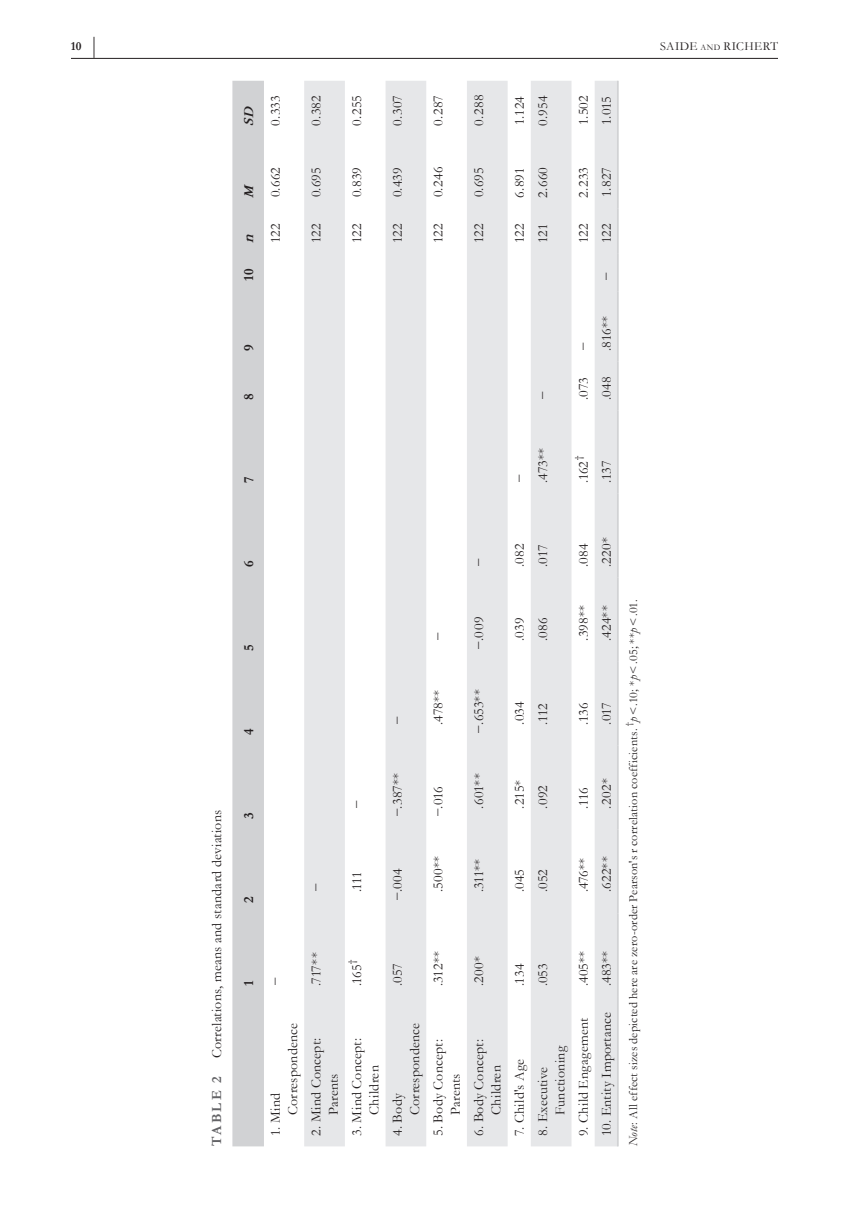
<style>
.page{position:relative;width:849px;height:1221px;background:#fff}
.page>*{position:absolute;margin:0;border:0;box-sizing:border-box;transform-origin:0 0}
.t1{font:14px/17.5px "Garamond";letter-spacing:.01em;color:#231f20}
.t2{font:700 14px "Garamond";color:#231f20}
.t3{font:700 14px "Garamond";color:#636366}
.t4{font:italic 700 14px "Garamond";color:#231f20}
.t5{font:12.25px "Garamond";letter-spacing:.015em;color:#231f20}
.t6{font:12.25px "Garamond";letter-spacing:.03em;color:#231f20}
.t7{font:700 12.25px "Garamond";color:#231f20}
.t8{font:9.8px "Garamond";color:#231f20}
.s1{font-size:23.62px}
.s2{font-size:8.58px}
.s3{font-style:italic}
</style>
<div class="page">
<hr style="left:71px;top:58px;width:706px;height:1px;background:#231f20">
<svg style="left:232px;top:81px;width:32px;height:1065px;background:#d5d6d8"></svg>
<svg style="left:304px;top:81px;width:312px;height:1065px;fill:#e6e7e9"></svg>
<hr style="left:616px;top:996px;width:2px;height:150px;background:#d1d2d4">
<hr style="left:616px;top:913px;width:2px;height:83px;background:#d1d2d4">
<hr style="left:616px;top:829px;width:2px;height:84px;background:#d1d2d4">
<hr style="left:616px;top:745px;width:2px;height:84px;background:#d1d2d4">
<hr style="left:616px;top:661px;width:2px;height:84px;background:#d1d2d4">
<hr style="left:616px;top:577px;width:2px;height:84px;background:#d1d2d4">
<hr style="left:616px;top:493px;width:2px;height:84px;background:#d1d2d4">
<hr style="left:616px;top:410px;width:2px;height:83px;background:#d1d2d4">
<hr style="left:616px;top:361px;width:2px;height:49px;background:#d1d2d4">
<hr style="left:616px;top:291px;width:2px;height:70px;background:#d1d2d4">
<hr style="left:616px;top:254px;width:2px;height:37px;background:#d1d2d4">
<hr style="left:616px;top:208px;width:2px;height:46px;background:#d1d2d4">
<hr style="left:616px;top:136px;width:2px;height:72px;background:#d1d2d4">
<hr style="left:616px;top:81px;width:2px;height:55px;background:#d1d2d4">
<p class="t7" style="left:71px;top:38px;width:28px">10 <span class="s1">|</span></p>
<p class="t6" style="left:659px;top:38px;width:119px">SAIDE <span class="s2">and</span> RICHERT</p>
<p class="t4" style="left:241px;top:125px;width:21px;rotate:-90deg">SD</p>
<p class="t4" style="left:241px;top:198px;width:15px;rotate:-90deg">M</p>
<p class="t4" style="left:241px;top:243px;width:10px;rotate:-90deg">n</p>
<p class="t2" style="left:239px;top:281px;width:14px;rotate:-90deg">10</p>
<p class="t1" style="left:266px;top:125px;width:31px;rotate:-90deg">0.333</p>
<p class="t1" style="left:266px;top:197px;width:32px;rotate:-90deg">0.662</p>
<p class="t1" style="left:266px;top:243px;width:22px;rotate:-90deg">122</p>
<p class="t2" style="left:239px;top:351px;width:8px;rotate:-90deg">9</p>
<p class="t2" style="left:239px;top:400px;width:8px;rotate:-90deg">8</p>
<p class="t2" style="left:239px;top:483px;width:8px;rotate:-90deg">7</p>
<p class="t1" style="left:307px;top:125px;width:32px;rotate:-90deg">0.382</p>
<p class="t1" style="left:307px;top:197px;width:31px;rotate:-90deg">0.695</p>
<p class="t1" style="left:307px;top:243px;width:22px;rotate:-90deg">122</p>
<p class="t1" style="left:347px;top:125px;width:32px;rotate:-90deg">0.255</p>
<p class="t1" style="left:347px;top:197px;width:32px;rotate:-90deg">0.839</p>
<p class="t1" style="left:347px;top:243px;width:22px;rotate:-90deg">122</p>
<p class="t1" style="left:388px;top:125px;width:32px;rotate:-90deg">0.307</p>
<p class="t1" style="left:429px;top:125px;width:32px;rotate:-90deg">0.287</p>
<p class="t1" style="left:469px;top:125px;width:32px;rotate:-90deg">0.288</p>
<p class="t1" style="left:510px;top:125px;width:31px;rotate:-90deg">1.124</p>
<p class="t1" style="left:533px;top:125px;width:31px;rotate:-90deg">0.954</p>
<p class="t1" style="left:574px;top:125px;width:31px;rotate:-90deg">1.502</p>
<p class="t1" style="left:597px;top:125px;width:31px;rotate:-90deg">1.015</p>
<p class="t1" style="left:388px;top:197px;width:31px;rotate:-90deg">0.439</p>
<p class="t1" style="left:429px;top:197px;width:32px;rotate:-90deg">0.246</p>
<p class="t1" style="left:469px;top:197px;width:31px;rotate:-90deg">0.695</p>
<p class="t1" style="left:510px;top:197px;width:32px;rotate:-90deg">6.891</p>
<p class="t1" style="left:533px;top:198px;width:32px;rotate:-90deg">2.660</p>
<p class="t1" style="left:574px;top:198px;width:32px;rotate:-90deg">2.233</p>
<p class="t1" style="left:597px;top:197px;width:31px;rotate:-90deg">1.827</p>
<p class="t1" style="left:388px;top:243px;width:22px;rotate:-90deg">122</p>
<p class="t1" style="left:429px;top:243px;width:22px;rotate:-90deg">122</p>
<p class="t1" style="left:469px;top:243px;width:22px;rotate:-90deg">122</p>
<p class="t1" style="left:510px;top:243px;width:22px;rotate:-90deg">122</p>
<p class="t1" style="left:533px;top:243px;width:21px;rotate:-90deg">121</p>
<p class="t1" style="left:574px;top:243px;width:22px;rotate:-90deg">122</p>
<p class="t1" style="left:597px;top:243px;width:22px;rotate:-90deg">122</p>
<p class="t1" style="left:597px;top:281px;width:11px;rotate:-90deg">−</p>
<p class="t1" style="left:574px;top:351px;width:11px;rotate:-90deg">−</p>
<p class="t1" style="left:597px;top:351px;width:36px;rotate:-90deg">.816**</p>
<p class="t1" style="left:533px;top:400px;width:11px;rotate:-90deg">−</p>
<p class="t1" style="left:574px;top:400px;width:25px;rotate:-90deg">.073</p>
<p class="t1" style="left:597px;top:400px;width:25px;rotate:-90deg">.048</p>
<p class="t1" style="left:510px;top:483px;width:11px;rotate:-90deg">−</p>
<p class="t1" style="left:533px;top:483px;width:37px;rotate:-90deg">.473**</p>
<p class="t8" style="left:571px;top:460px;width:6px;rotate:-90deg">†</p>
<p class="t1" style="left:574px;top:483px;width:23px;rotate:-90deg">.162</p>
<p class="t1" style="left:597px;top:483px;width:24px;rotate:-90deg">.137</p>
<p class="t1" style="left:207px;top:1058px;width:250px;rotate:-90deg">Correlations, means and standard deviations</p>
<p class="t3" style="left:207px;top:1146px;width:72px;rotate:-90deg">TABLE 2</p>
<p class="t2" style="left:239px;top:567px;width:8px;rotate:-90deg">6</p>
<p class="t2" style="left:239px;top:651px;width:8px;rotate:-90deg">5</p>
<p class="t2" style="left:239px;top:735px;width:8px;rotate:-90deg">4</p>
<p class="t2" style="left:239px;top:819px;width:8px;rotate:-90deg">3</p>
<p class="t2" style="left:239px;top:902px;width:8px;rotate:-90deg">2</p>
<p class="t2" style="left:239px;top:986px;width:7px;rotate:-90deg">1</p>
<p class="t1" style="left:307px;top:892px;width:11px;rotate:-90deg">−</p>
<p class="t1" style="left:347px;top:808px;width:11px;rotate:-90deg">−</p>
<p class="t1" style="left:347px;top:892px;width:22px;rotate:-90deg">.111</p>
<p class="t1" style="left:388px;top:724px;width:11px;rotate:-90deg">−</p>
<p class="t1" style="left:388px;top:817px;width:46px;rotate:-90deg">−.387**</p>
<p class="t1" style="left:388px;top:901px;width:34px;rotate:-90deg">−.004</p>
<p class="t1" style="left:429px;top:640px;width:11px;rotate:-90deg">−</p>
<p class="t1" style="left:429px;top:724px;width:37px;rotate:-90deg">.478**</p>
<p class="t1" style="left:429px;top:817px;width:33px;rotate:-90deg">−.016</p>
<p class="t1" style="left:429px;top:892px;width:38px;rotate:-90deg">.500**</p>
<p class="t1" style="left:266px;top:986px;width:11px;rotate:-90deg">−</p>
<p class="t1" style="left:307px;top:986px;width:36px;rotate:-90deg">.717**</p>
<p class="t8" style="left:345px;top:964px;width:6px;rotate:-90deg">†</p>
<p class="t1" style="left:347px;top:986px;width:23px;rotate:-90deg">.165</p>
<p class="t1" style="left:388px;top:986px;width:25px;rotate:-90deg">.057</p>
<p class="t1" style="left:429px;top:986px;width:37px;rotate:-90deg">.312**</p>
<p class="t1" style="left:266px;top:1114px;width:93px;text-indent:-21px;rotate:-90deg">1. Mind<br>Correspondence</p>
<p class="t1" style="left:307px;top:1114px;width:79px;text-indent:-21px;rotate:-90deg">2. Mind Concept:<br>Parents</p>
<p class="t1" style="left:347px;top:1135px;width:99px;text-align:center;rotate:-90deg">3. Mind Concept:<br>Children</p>
<p class="t1" style="left:388px;top:1114px;width:93px;text-indent:-21px;rotate:-90deg">4. Body<br>Correspondence</p>
<p class="t1" style="left:429px;top:1114px;width:77px;text-indent:-21px;rotate:-90deg">5. Body Concept:<br>Parents</p>
<p class="t1" style="left:469px;top:567px;width:11px;rotate:-90deg">−</p>
<p class="t1" style="left:510px;top:567px;width:25px;rotate:-90deg">.082</p>
<p class="t1" style="left:533px;top:567px;width:24px;rotate:-90deg">.017</p>
<p class="t1" style="left:574px;top:567px;width:25px;rotate:-90deg">.084</p>
<p class="t1" style="left:597px;top:567px;width:32px;rotate:-90deg">.220*</p>
<p class="t1" style="left:469px;top:649px;width:34px;rotate:-90deg">−.009</p>
<p class="t1" style="left:469px;top:733px;width:46px;rotate:-90deg">−.653**</p>
<p class="t1" style="left:469px;top:808px;width:37px;rotate:-90deg">.601**</p>
<p class="t1" style="left:469px;top:892px;width:35px;rotate:-90deg">.311**</p>
<p class="t1" style="left:469px;top:986px;width:32px;rotate:-90deg">.200*</p>
<p class="t1" style="left:469px;top:1135px;width:98px;text-align:center;rotate:-90deg">6. Body Concept:<br>Children</p>
<p class="t1" style="left:510px;top:640px;width:25px;rotate:-90deg">.039</p>
<p class="t1" style="left:533px;top:640px;width:25px;rotate:-90deg">.086</p>
<p class="t1" style="left:574px;top:640px;width:37px;rotate:-90deg">.398**</p>
<p class="t1" style="left:597px;top:640px;width:37px;rotate:-90deg">.424**</p>
<p class="t1" style="left:510px;top:724px;width:25px;rotate:-90deg">.034</p>
<p class="t1" style="left:533px;top:724px;width:23px;rotate:-90deg">.112</p>
<p class="t1" style="left:574px;top:724px;width:24px;rotate:-90deg">.136</p>
<p class="t1" style="left:597px;top:724px;width:24px;rotate:-90deg">.017</p>
<p class="t1" style="left:510px;top:808px;width:30px;rotate:-90deg">.215*</p>
<p class="t1" style="left:533px;top:808px;width:25px;rotate:-90deg">.092</p>
<p class="t1" style="left:574px;top:808px;width:23px;rotate:-90deg">.116</p>
<p class="t1" style="left:597px;top:808px;width:32px;rotate:-90deg">.202*</p>
<p class="t1" style="left:510px;top:892px;width:25px;rotate:-90deg">.045</p>
<p class="t1" style="left:533px;top:892px;width:24px;rotate:-90deg">.052</p>
<p class="t1" style="left:574px;top:892px;width:36px;rotate:-90deg">.476**</p>
<p class="t1" style="left:597px;top:892px;width:38px;rotate:-90deg">.622**</p>
<p class="t1" style="left:510px;top:986px;width:24px;rotate:-90deg">.134</p>
<p class="t1" style="left:533px;top:986px;width:25px;rotate:-90deg">.053</p>
<p class="t1" style="left:574px;top:986px;width:37px;rotate:-90deg">.405**</p>
<p class="t1" style="left:597px;top:986px;width:37px;rotate:-90deg">.483**</p>
<p class="t1" style="left:510px;top:1135px;width:78px;rotate:-90deg">7. Child's Age</p>
<p class="t1" style="left:533px;top:1114px;width:71px;text-indent:-21px;rotate:-90deg">8. Executive<br>Functioning</p>
<p class="t1" style="left:574px;top:1135px;width:120px;rotate:-90deg">9. Child Engagement</p>
<p class="t1" style="left:597px;top:1135px;width:125px;rotate:-90deg">10. Entity Importance</p>
<p class="t5" style="left:624px;top:1146px;width:548px;rotate:-90deg"><span class="s3">Note</span>: All effect sizes depicted here are zero-order Pearson's r correlation coefficients. <sup>†</sup><span class="s3">p</span>&lt;.10; *<span class="s3">p</span>&lt;.05; **<span class="s3">p</span>&lt;.01.</p>
</div>
